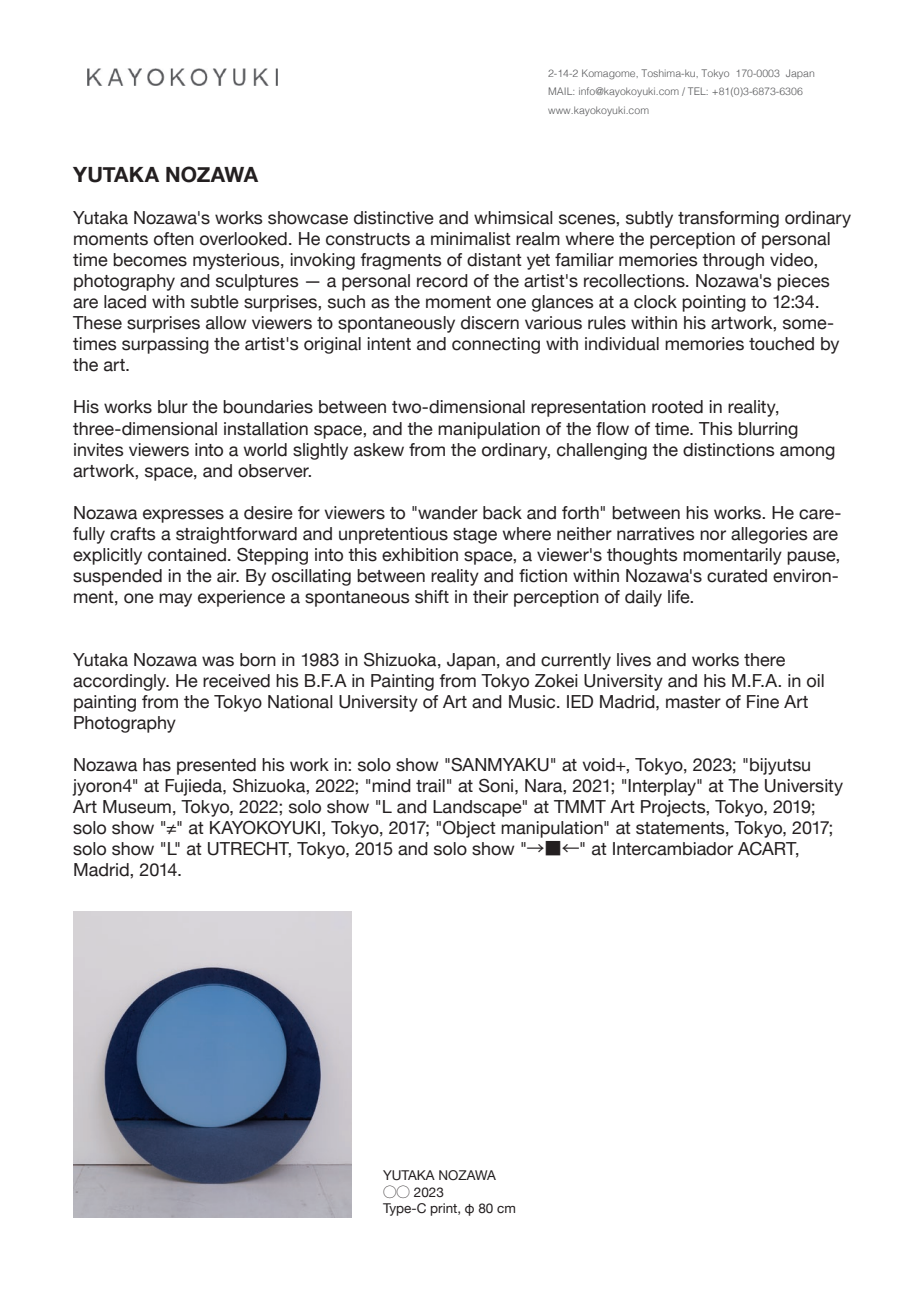
<style>
.page{position:relative;width:919px;height:1289px;background:#fff}
.page>*{position:absolute;margin:0;border:0;box-sizing:border-box;transform-origin:0 0}
.t1{font:700 21px "Helvetica Neue";color:#231f20}
.t2{font:18px/21px "Helvetica Neue";color:#231f20}
.t3{font:13.5px/16.2px "Helvetica Neue";color:#231f20}
.t4{font:300 10.5px/18.3px "Helvetica";color:#57585a}
.s1{font-family:"Koz Go Pr 6 N"}
</style>
<div class="page">
<img style="left:88px;top:68px;width:190px;height:17px">
<img style="left:73px;top:911px;width:278px;height:306px">
<p class="t4" style="left:548px;top:63px;width:268px">2-14-2 Komagome, Toshima-ku, Tokyo 170-0003 Japan<br>MAIL: info@kayokoyuki.com / TEL: +81(0)3-6873-6306 www.kayokoyuki.com</p>
<p class="t1" style="left:73px;top:158px;width:186px">YUTAKA NOZAWA</p>
<p class="t2" style="left:73px;top:208px;width:779px">Yutaka Nozawa's works showcase distinctive and whimsical scenes, subtly transforming ordinary moments often overlooked. He constructs a minimalist realm where the perception of personal time becomes mysterious, invoking fragments of distant yet familiar memories through video, photography and sculptures — a personal record of the artist's recollections. Nozawa's pieces are laced with subtle surprises, such as the moment one glances at a clock pointing to 12:34.<br>These surprises allow viewers to spontaneously discern various rules within his artwork, some&shy;times surpassing the artist's original intent and connecting with individual memories touched by the art.</p>
<p class="t2" style="left:73px;top:397px;width:763px">His works blur the boundaries between two-dimensional representation rooted in reality, three-dimensional installation space, and the manipulation of the flow of time. This blurring invites viewers into a world slightly askew from the ordinary, challenging the distinctions among artwork, space, and observer.</p>
<p class="t2" style="left:73px;top:502px;width:769px">Nozawa expresses a desire for viewers to "wander back and forth" between his works. He care&shy;fully crafts a straightforward and unpretentious stage where neither narratives nor allegories are explicitly contained. Stepping into this exhibition space, a viewer's thoughts momentarily pause, suspended in the air. By oscillating between reality and fiction within Nozawa's curated environ&shy;ment, one may experience a spontaneous shift in their perception of daily life.</p>
<p class="t2" style="left:73px;top:649px;width:752px">Yutaka Nozawa was born in 1983 in Shizuoka, Japan, and currently lives and works there accordingly. He received his B.F.A in Painting from Tokyo Zokei University and his M.F.A. in oil painting from the Tokyo National University of Art and Music. IED Madrid, master of Fine Art Photography</p>
<p class="t2" style="left:73px;top:754px;width:771px">Nozawa has presented his work in: solo show "SANMYAKU" at void+, Tokyo, 2023; "bijyutsu jyoron4" at Fujieda, Shizuoka, 2022; "mind trail" at Soni, Nara, 2021; "Interplay" at The University Art Museum, Tokyo, 2022; solo show "L and Landscape" at TMMT Art Projects, Tokyo, 2019; solo show "≠" at KAYOKOYUKI, Tokyo, 2017; "Object manipulation" at statements, Tokyo, 2017; solo show "L" at UTRECHT, Tokyo, 2015 and solo show "<span class="s1">→■←</span>" at Intercambiador ACART, Madrid, 2014.</p>
<p class="t3" style="left:383px;top:1168px;width:134px">YUTAKA NOZAWA <span class="s1">◯◯</span> 2023<br>Type-C print, φ 80 cm</p>
</div>
